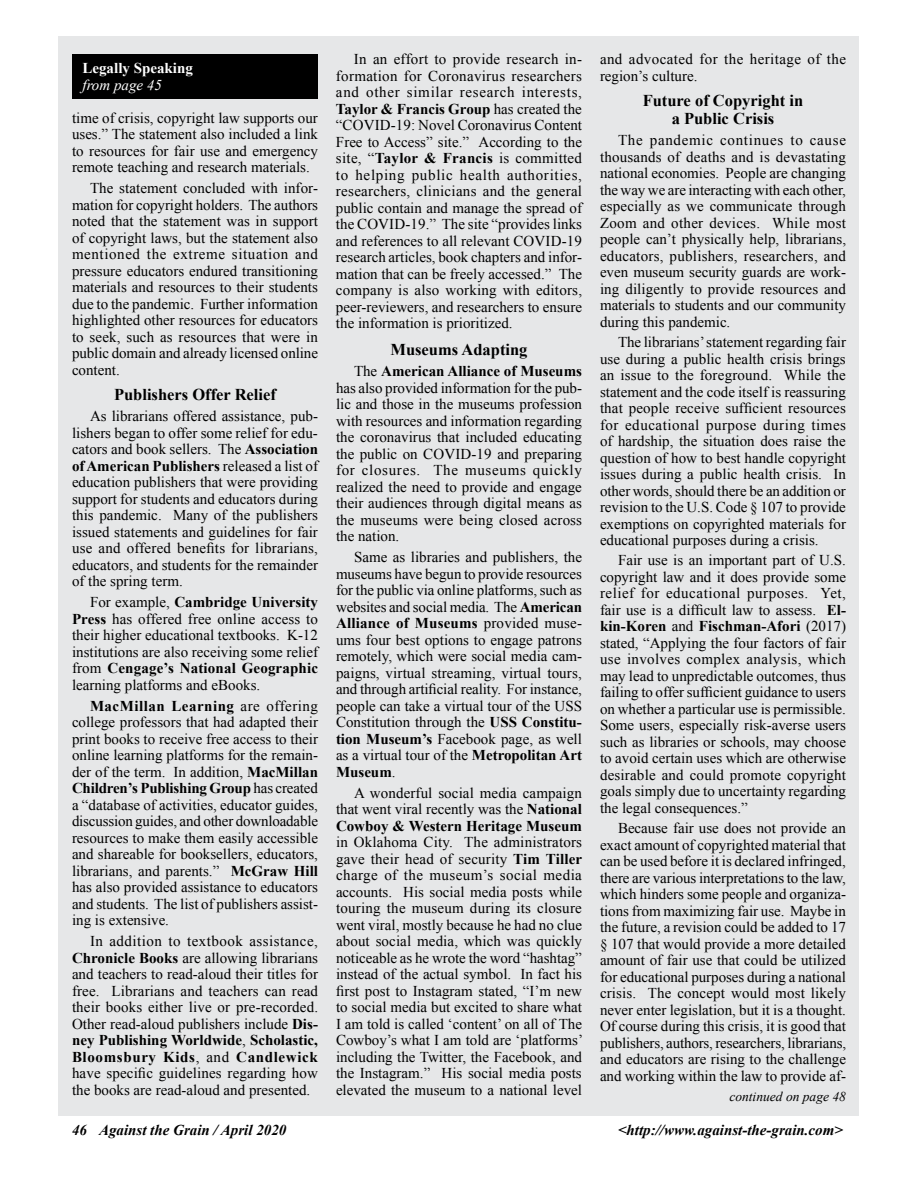
<style>
.page{position:relative;width:918px;height:1188px;background:#fff}
.page>*{position:absolute;margin:0;border:0;box-sizing:border-box;transform-origin:0 0}
.t1{font:700 16.5px/18px "Times New Roman";color:#000;text-align:center}
.t2{font:15px/16.5px "Times New Roman";color:#000;text-align:justify}
.t3{font:italic 700 15px "Times New Roman";color:#000}
.t4{font:15px/16.5px "Times New Roman";letter-spacing:.025em;color:#000}
.t5{font:700 15px "Times New Roman";color:#fff}
.t6{font:italic 15px "Times New Roman";color:#fff}
.t7{font:italic 13.5px "Times New Roman";color:#000}
.s1{font-weight:700}
</style>
<div class="page">
<div style="left:58px;top:36px;width:802px;height:1080px;background:#e6e7e8"></div>
<div style="left:73px;top:55px;width:244px;height:43px;background:#000"></div>
<div style="left:72px;top:54px;width:246px;height:45px;border:2px solid #000"></div>
<p class="t5" style="left:82px;top:58px;width:112px">Legally Speaking</p>
<p class="t6" style="left:82px;top:74px;width:81px">from page 45</p>
<p class="t2" style="left:72px;top:109px;width:248px">time of crisis, copyright law supports our uses.” The statement also included a link to resources for fair use and emergency remote teaching and research materials.</p>
<p class="t2" style="left:72px;top:180px;width:248px;text-indent:18px">The statement concluded with infor&shy;mation for copyright holders. The authors noted that the statement was in support of copyright laws, but the statement also mentioned the extreme situation and pressure educators endured transitioning materials and resources to their students due to the pandemic. Further information highlighted other resources for educators to seek, such as resources that were in public domain and already licensed online content.</p>
<p class="t1" style="left:114px;top:385px;width:163px">Publishers Offer Relief</p>
<p class="t2" style="left:72px;top:408px;width:248px;text-indent:18px">As librarians offered assistance, pub&shy;lishers began to offer some relief for edu&shy;cators and book sellers. The <span class="s1">Association of American Publishers</span> released a list of education publishers that were providing support for students and educators during this pandemic. Many of the publishers issued statements and guidelines for fair use and offered benefits for librarians, educators, and students for the remainder of the spring term.</p>
<p class="t2" style="left:72px;top:594px;width:248px;text-indent:18px">For example, <span class="s1">Cambridge University Press</span> has offered free online access to their higher educational textbooks. K-12 institutions are also receiving some relief from <span class="s1">Cengage’s National Geographic </span>learning platforms and eBooks.</p>
<p class="t2" style="left:72px;top:697px;width:248px;text-indent:18px"><span class="s1">MacMillan Learning</span> are offering college professors that had adapted their print books to receive free access to their online learning platforms for the remain&shy;der of the term. In addition, <span class="s1">MacMillan Children’s Publishing Group</span> has created a “database of activities, educator guides, discussion guides, and other downloadable resources to make them easily accessible and shareable for booksellers, educators, librarians, and parents.” <span class="s1">McGraw Hill </span>has also provided assistance to educators and students. The list of publishers assist&shy;ing is extensive.</p>
<p class="t2" style="left:72px;top:933px;width:248px;text-indent:18px">In addition to textbook assistance, <span class="s1">Chronicle Books</span> are allowing librarians and teachers to read-aloud their titles for free. Librarians and teachers can read their books either live or pre-recorded.<br>Other read-aloud publishers include <span class="s1">Dis&shy;ney Publishing Worldwide</span>, <span class="s1">Scholastic, Bloomsbury Kids</span>, and <span class="s1">Candlewick </span>have specific guidelines regarding how the books are read-aloud and presented.</p>
<p class="t2" style="left:336px;top:51px;width:248px;text-indent:18px">In an effort to provide research in&shy;formation for Coronavirus researchers and other similar research interests, <span class="s1">Taylor &amp; Francis Group</span> has created the “COVID-19: Novel Coronavirus Content Free to Access” site.” According to the site, “<span class="s1">Taylor &amp; Francis</span> is committed to helping public health authorities, researchers, clinicians and the general public contain and manage the spread of the COVID-19.” The site “provides links and references to all relevant COVID-19 research articles, book chapters and infor&shy;mation that can be freely accessed.” The company is also working with editors, peer-reviewers, and researchers to ensure the information is prioritized.</p>
<p class="t1" style="left:390px;top:340px;width:139px">Museums Adapting</p>
<p class="t2" style="left:336px;top:363px;width:248px;text-indent:18px">The <span class="s1">American Alliance of Museums </span>has also provided information for the pub&shy;lic and those in the museums profession with resources and information regarding the coronavirus that included educating the public on COVID-19 and preparing for closures. The museums quickly realized the need to provide and engage their audiences through digital means as the museums were being closed across the nation.</p>
<p class="t2" style="left:336px;top:549px;width:248px;text-indent:18px">Same as libraries and publishers, the museums have begun to provide resources for the public via online platforms, such as websites and social media. The <span class="s1">American Alliance of Museums</span> provided muse&shy;ums four best options to engage patrons remotely, which were social media cam&shy;paigns, virtual streaming, virtual tours, and through artificial reality. For instance, people can take a virtual tour of the USS Constitution through the <span class="s1">USS Constitu&shy;tion Museum’s</span> Facebook page, as well as a virtual tour of the <span class="s1">Metropolitan Art Museum</span>.</p>
<p class="t2" style="left:336px;top:784px;width:248px;text-indent:18px">A wonderful social media campaign that went viral recently was the <span class="s1">National Cowboy &amp; Western Heritage Museum</span></p>
<p class="t2" style="left:336px;top:834px;width:249px">in Oklahoma City. The administrators gave their head of security <span class="s1">Tim Tiller </span>charge of the museum’s social media accounts. His social media posts while touring the museum during its closure went viral, mostly because he had no clue about social media, which was quickly noticeable as he wrote the word “hashtag” instead of the actual symbol. In fact his first post to Instagram stated, “I’m new to social media but excited to share what I am told is called ‘content’ on all of The Cowboy’s what I am told are ‘platforms’ including the Twitter, the Facebook, and the Instagram.” His social media posts elevated the museum to a national level</p>
<p class="t4" style="left:600px;top:51px;width:248px">and advocated for the heritage of the region’s culture.</p>
<p class="t1" style="left:643px;top:91px;width:162px">Future of Copyright in a Public Crisis</p>
<p class="t2" style="left:600px;top:132px;width:248px;text-indent:18px">The pandemic continues to cause thousands of deaths and is devastating national economies. People are changing the way we are interacting with each other, especially as we communicate through Zoom and other devices. While most people can’t physically help, librarians, educators, publishers, researchers, and even museum security guards are work&shy;ing diligently to provide resources and materials to students and our community during this pandemic.</p>
<p class="t2" style="left:600px;top:334px;width:248px;text-indent:18px">The librarians’ statement regarding fair use during a public health crisis brings an issue to the foreground. While the statement and the code itself is reassuring that people receive sufficient resources for educational purpose during times of hardship, the situation does raise the question of how to best handle copyright issues during a public health crisis. In other words, should there be an addition or revision to the U.S. Code § 107 to provide exemptions on copyrighted materials for educational purposes during a crisis.</p>
<p class="t2" style="left:600px;top:552px;width:248px;text-indent:18px">Fair use is an important part of U.S. copyright law and it does provide some relief for educational purposes. Yet, fair use is a difficult law to assess. <span class="s1">El&shy;kin-Koren</span> and <span class="s1">Fischman-Afori</span> (2017) stated, “Applying the four factors of fair use involves complex analysis, which may lead to unpredictable outcomes, thus failing to offer sufficient guidance to users on whether a particular use is permissible.<br>Some users, especially risk-averse users such as libraries or schools, may choose to avoid certain uses which are otherwise desirable and could promote copyright goals simply due to uncertainty regarding the legal consequences.”</p>
<p class="t2" style="left:600px;top:820px;width:248px;text-indent:18px">Because fair use does not provide an exact amount of copyrighted material that can be used before it is declared infringed, there are various interpretations to the law, which hinders some people and organiza&shy;tions from maximizing fair use. Maybe in the future, a revision could be added to 17 § 107 that would provide a more detailed amount of fair use that could be utilized for educational purposes during a national crisis. The concept would most likely never enter legislation, but it is a thought.<br>Of course during this crisis, it is good that publishers, authors, researchers, librarians, and educators are rising to the challenge and working within the law to provide af-</p>
<p class="t7" style="left:729px;top:1088px;width:118px">continued on page 48</p>
<p class="t3" style="left:72px;top:1120px;width:216px">46 Against the Grain / April 2020</p>
<p class="t3" style="left:618px;top:1120px;width:226px">&lt;http://www.against-the-grain.com&gt;</p>
</div>
